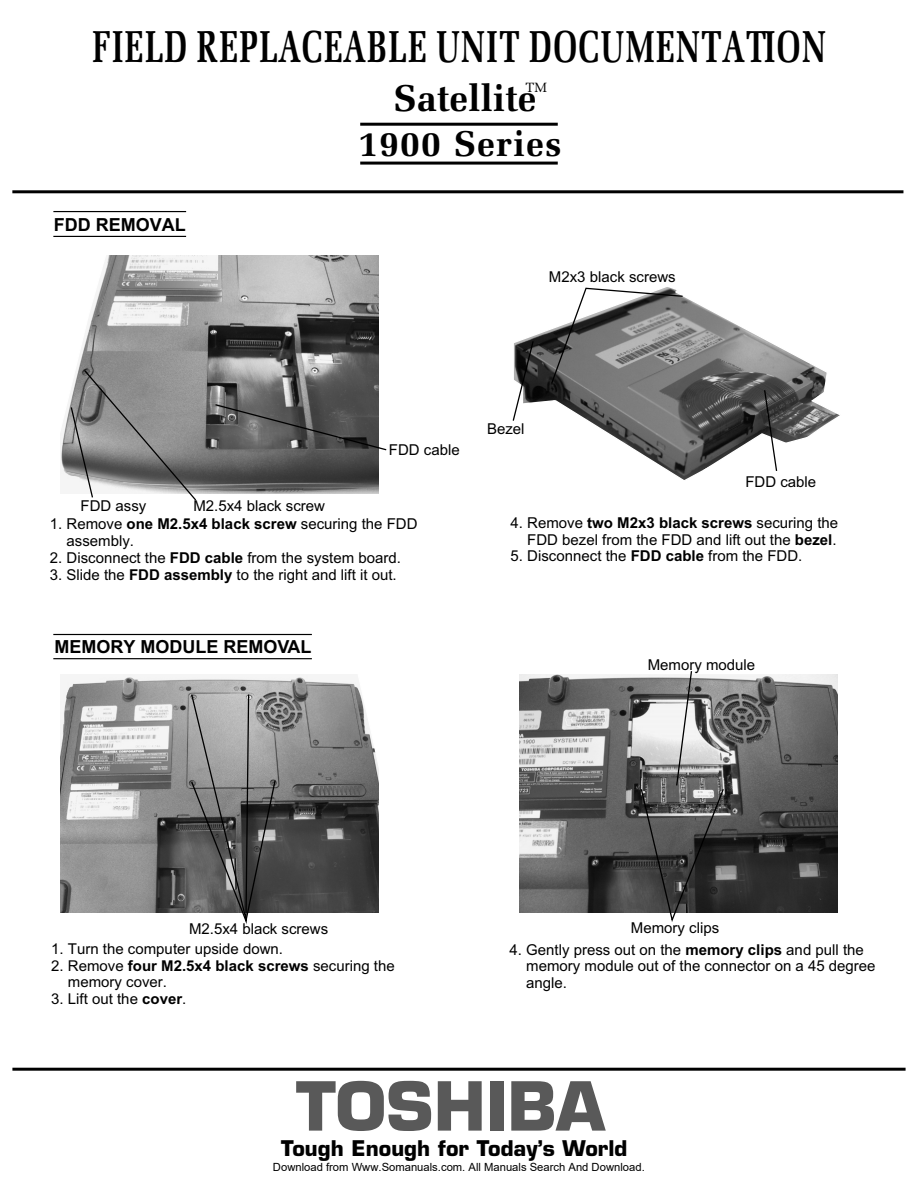
<style>
.page{position:relative;width:918px;height:1188px;background:#fff}
.page>*{position:absolute;margin:0;border:0;box-sizing:border-box;transform-origin:0 0}
.t1{font:65.85px "Eurostile";color:#595959}
.t2{font:700 45px "Zapf Ellipt BT";letter-spacing:.05em;color:#000;scale:.68 1}
.t3{font:700 37.5px "Zapf Ellipt BT";color:#000}
.t4{font:700 36px "Zapf Ellipt BT";letter-spacing:.035em;color:#000}
.t5{font:21px "Eurostile";color:#000}
.t6{font:700 18px "Arial";color:#000}
.t7{font:15px/16.8px "Arial";color:#000}
.t8{font:14.85px/16.6px "Arial";color:#000}
.t9{font:13.5px "Zapf Ellipt BT";color:#000}
.t10{font:11.25px "Arial";color:#000}
.s1{font-weight:700}
</style>
<div class="page">
<hr style="left:53px;top:634px;width:259px;height:1px;background:#000">
<hr style="left:53px;top:658px;width:259px;height:1px;background:#000">
<hr style="left:12px;top:1068px;width:894px;height:3px;background:#000">
<hr style="left:12px;top:190px;width:891px;height:3px;background:#000">
<hr style="left:360px;top:123px;width:198px;height:3px;background:#000">
<hr style="left:360px;top:162px;width:198px;height:3px;background:#000">
<hr style="left:53px;top:211px;width:133px;height:1px;background:#000">
<hr style="left:53px;top:236px;width:133px;height:1px;background:#000">
<img style="left:198px;top:255px;width:180px;height:238px">
<svg style="left:60px;top:255px;width:138px;height:246px"></svg>
<svg style="left:214px;top:403px;width:173px;height:48px;background:#5d5d5d"></svg>
<img style="left:61px;top:675px;width:317px;height:238px">
<svg style="left:355px;top:675px;width:24px;height:124px"></svg>
<svg style="left:190px;top:693px;width:87px;height:232px;background:#7d7d7d"></svg>
<img style="left:520px;top:675px;width:317px;height:238px">
<svg style="left:640px;top:671px;width:85px;height:251px"></svg>
<svg style="left:489px;top:287px;width:351px;height:193px"></svg>
<h2 class="t2" style="left:93px;top:28px;width:1080px">FIELD REPLACEABLE UNIT DOCUMENTATION</h2>
<p class="t9" style="left:526px;top:81px;width:23px">TM</p>
<h3 class="t3" style="left:394px;top:83px;width:144px">Satellite</h3>
<p class="t6" style="left:54px;top:218px;width:134px">FDD REMOVAL</p>
<h3 class="t4" style="left:358px;top:128px;width:204px">1900 Series</h3>
<p class="t7" style="left:549px;top:269px;width:128px">M2x3 black screws</p>
<p class="t7" style="left:81px;top:499px;width:67px">FDD assy</p>
<p class="t7" style="left:193px;top:499px;width:133px">M2.5x4 black screw</p>
<p class="t7" style="left:389px;top:443px;width:72px">FDD cable</p>
<p class="t7" style="left:487px;top:422px;width:39px">Bezel</p>
<p class="t7" style="left:745px;top:475px;width:72px">FDD cable</p>
<p class="t7" style="left:67px;top:517px;width:353px;text-indent:-17px">1. Remove <span class="s1">one M2.5x4 black screw</span> securing the FDD assembly.</p>
<p class="t7" style="left:50px;top:551px;width:353px">2. Disconnect the <span class="s1">FDD cable</span> from the system board.</p>
<p class="t7" style="left:50px;top:567px;width:348px">3. Slide the <span class="s1">FDD assembly</span> to the right and lift it out.</p>
<p class="t6" style="left:55px;top:640px;width:258px">MEMORY MODULE REMOVAL</p>
<p class="t7" style="left:511px;top:516px;width:329px;text-align:right">4. Remove <span class="s1">two M2x3 black screws</span> securing the<br>FDD bezel from the FDD and lift out the <span class="s1">bezel</span>.</p>
<p class="t7" style="left:511px;top:549px;width:293px">5. Disconnect the <span class="s1">FDD cable</span> from the FDD.</p>
<p class="t7" style="left:648px;top:657px;width:109px">Memory module</p>
<p class="t7" style="left:189px;top:922px;width:141px">M2.5x4 black screws</p>
<p class="t8" style="left:51px;top:942px;width:233px">1. Turn the computer upside down.</p>
<p class="t8" style="left:68px;top:959px;width:328px;text-indent:-17px">2. Remove <span class="s1">four M2.5x4 black screws</span> securing the memory cover.</p>
<p class="t8" style="left:51px;top:992px;width:137px">3. Lift out the <span class="s1">cover</span>.</p>
<p class="t7" style="left:631px;top:920px;width:90px">Memory clips</p>
<p class="t7" style="left:526px;top:942px;width:351px;text-indent:-17px">4. Gently press out on the <span class="s1">memory clips</span> and pull the memory module out of the connector on a 45 degree angle.</p>
<h1 class="t1" style="left:296px;top:1081px;width:310px">TOSHIBA</h1>
<h3 class="t5" style="left:281px;top:1140px;width:348px">Tough Enough for Today’s World</h3>
<p class="t10" style="left:273px;top:1160px;width:373px">Download from Www.Somanuals.com. All Manuals Search And Download.</p>
</div>
